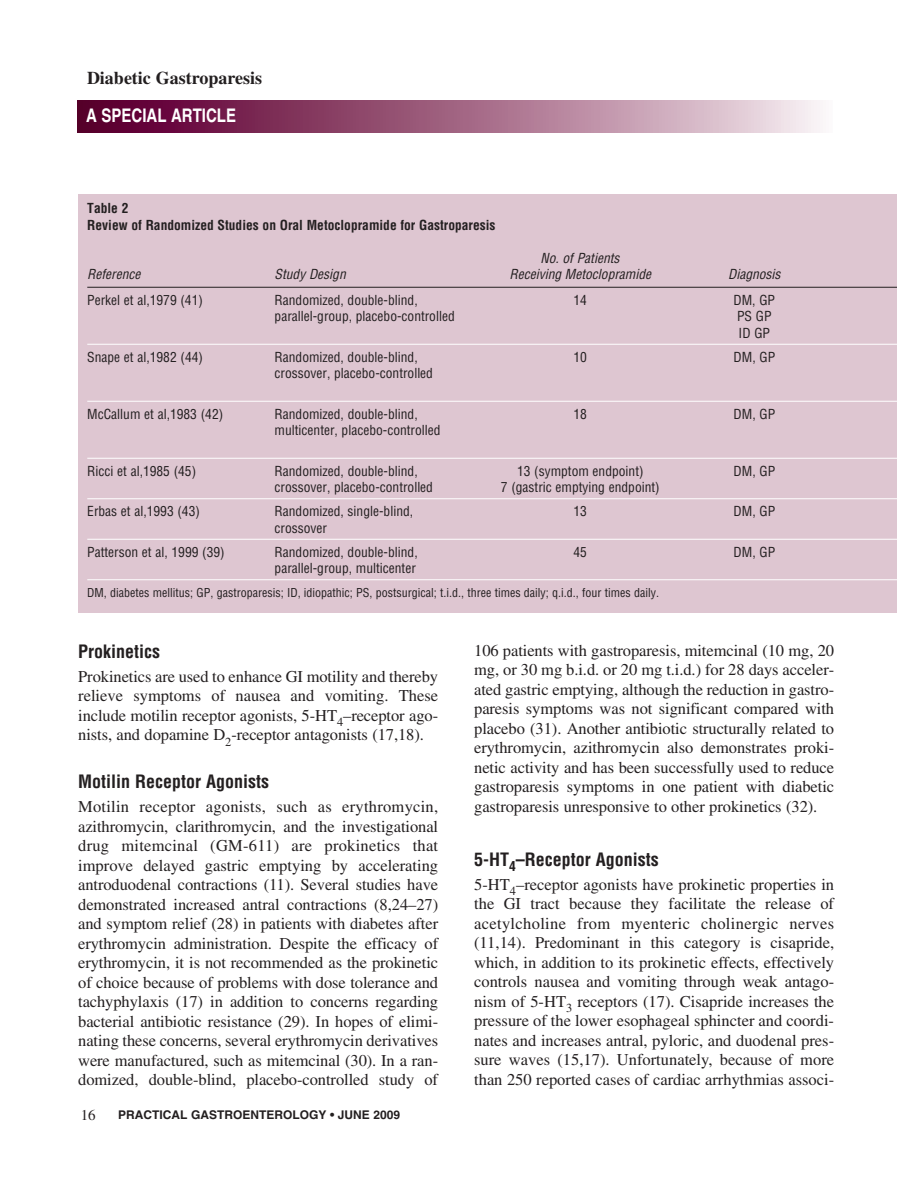
<style>
.page{position:relative;width:918px;height:1188px;background:#fff}
.page>*{position:absolute;margin:0;border:0;box-sizing:border-box;transform-origin:0 0}
.t1{font:700 18.75px "Helvetica";color:#fff;scale:.8 1}
.t2{font:700 condensed 18px "Helvetica";color:#231f20}
.t3{font:700 18px "Times";color:#231f20}
.t4{font:16.5px/19.5px "Times";letter-spacing:-.005em;color:#231f20;text-align:justify}
.t5{font:15px "Times";color:#231f20}
.t6{font:condensed 13.5px/16.5px "Helvetica";color:#231f20}
.t7{font:700 condensed 13.5px/16.5px "Helvetica";color:#231f20}
.t8{font:italic condensed 13.5px "Helvetica";color:#231f20}
.t9{font:condensed 12px "Helvetica";color:#231f20}
.t10{font:700 12px "Helvetica";color:#231f20}
</style>
<div class="page">
<div style="left:78px;top:101px;width:754px;height:31px;background:linear-gradient(to right,#520021,#f5e8ed)"></div>
<div style="left:78px;top:194px;width:819px;height:419px;background:#dec6d1"></div>
<hr style="left:87px;top:287px;width:810px;height:1px;background:#231f20">
<hr style="left:87px;top:344px;width:810px;height:1px;background:#fff">
<hr style="left:87px;top:401px;width:810px;height:1px;background:#fff">
<hr style="left:87px;top:458px;width:810px;height:1px;background:#fff">
<hr style="left:87px;top:498px;width:810px;height:1px;background:#fff">
<hr style="left:87px;top:539px;width:810px;height:1px;background:#fff">
<hr style="left:87px;top:579px;width:810px;height:1px;background:#fff">
<p class="t3" style="left:87px;top:71px;width:177px">Diabetic Gastroparesis</p>
<p class="t1" style="left:86px;top:109px;width:189px">A SPECIAL ARTICLE</p>
<p class="t7" style="left:87px;top:201px;width:410px">Table 2<br>Review of Randomized Studies on Oral Metoclopramide for Gastroparesis</p>
<p class="t8" style="left:540px;top:253px;width:83px">No. of Patients</p>
<p class="t8" style="left:87px;top:269px;width:57px">Reference</p>
<p class="t8" style="left:275px;top:269px;width:75px">Study Design</p>
<p class="t8" style="left:510px;top:269px;width:146px">Receiving Metoclopramide</p>
<p class="t8" style="left:728px;top:269px;width:57px">Diagnosis</p>
<p class="t6" style="left:87px;top:293px;width:117px">Perkel et al,1979 (41)</p>
<p class="t6" style="left:275px;top:293px;width:145px">Randomized, double-blind,</p>
<p class="t6" style="left:574px;top:293px;width:15px">14</p>
<p class="t6" style="left:734px;top:293px;width:43px">DM, GP</p>
<p class="t6" style="left:275px;top:309px;width:182px">parallel-group, placebo-controlled</p>
<p class="t6" style="left:737px;top:309px;width:36px">PS GP<br>ID GP</p>
<p class="t6" style="left:87px;top:350px;width:117px">Snape et al,1982 (44)</p>
<p class="t6" style="left:275px;top:350px;width:145px">Randomized, double-blind,</p>
<p class="t6" style="left:574px;top:350px;width:15px">10</p>
<p class="t6" style="left:734px;top:350px;width:43px">DM, GP</p>
<p class="t6" style="left:275px;top:366px;width:160px">crossover, placebo-controlled</p>
<p class="t6" style="left:87px;top:407px;width:137px">McCallum et al,1983 (42)</p>
<p class="t6" style="left:275px;top:407px;width:145px">Randomized, double-blind,</p>
<p class="t6" style="left:574px;top:407px;width:15px">18</p>
<p class="t6" style="left:734px;top:407px;width:43px">DM, GP</p>
<p class="t6" style="left:275px;top:423px;width:167px">multicenter, placebo-controlled</p>
<p class="t6" style="left:87px;top:464px;width:110px">Ricci et al,1985 (45)</p>
<p class="t6" style="left:275px;top:464px;width:145px">Randomized, double-blind,</p>
<p class="t6" style="left:517px;top:464px;width:128px">13 (symptom endpoint)</p>
<p class="t6" style="left:734px;top:464px;width:43px">DM, GP</p>
<p class="t6" style="left:275px;top:480px;width:160px">crossover, placebo-controlled</p>
<p class="t6" style="left:501px;top:480px;width:160px">7 (gastric emptying endpoint)</p>
<p class="t6" style="left:87px;top:504px;width:114px">Erbas et al,1993 (43)</p>
<p class="t6" style="left:275px;top:504px;width:140px">Randomized, single-blind,</p>
<p class="t6" style="left:574px;top:504px;width:15px">13</p>
<p class="t6" style="left:734px;top:504px;width:43px">DM, GP</p>
<p class="t6" style="left:275px;top:521px;width:54px">crossover</p>
<p class="t6" style="left:87px;top:545px;width:139px">Patterson et al, 1999 (39)</p>
<p class="t6" style="left:275px;top:545px;width:145px">Randomized, double-blind,</p>
<p class="t6" style="left:574px;top:545px;width:15px">45</p>
<p class="t6" style="left:734px;top:545px;width:43px">DM, GP</p>
<p class="t6" style="left:275px;top:561px;width:143px">parallel-group, multicenter</p>
<p class="t9" style="left:87px;top:588px;width:573px">DM, diabetes mellitus; GP, gastroparesis; ID, idiopathic; PS, postsurgical; t.i.d., three times daily; q.i.d., four times daily.</p>
<p class="t2" style="left:78px;top:644px;width:83px">Prokinetics</p>
<p class="t4" style="left:78px;top:668px;width:362px">Prokinetics are used to enhance GI motility and thereby relieve symptoms of nausea and vomiting. These include motilin receptor agonists, 5-HT<sub>4</sub>–receptor ago&shy;nists, and dopamine D<sub>2</sub>-receptor antagonists (17,18).</p>
<p class="t2" style="left:78px;top:775px;width:192px">Motilin Receptor Agonists</p>
<p class="t4" style="left:78px;top:799px;width:362px">Motilin receptor agonists, such as erythromycin, azithromycin, clarithromycin, and the investigational drug mitemcinal (GM-611) are prokinetics that improve delayed gastric emptying by accelerating antroduodenal contractions (11). Several studies have demonstrated increased antral contractions (8,24–27) and symptom relief (28) in patients with diabetes after erythromycin administration. Despite the efficacy of erythromycin, it is not recommended as the prokinetic of choice because of problems with dose tolerance and tachyphylaxis (17) in addition to concerns regarding bacterial antibiotic resistance (29). In hopes of elimi&shy;nating these concerns, several erythromycin derivatives were manufactured, such as mitemcinal (30). In a ran&shy;domized, double-blind, placebo-controlled study of</p>
<p class="t5" style="left:81px;top:1109px;width:16px">16</p>
<p class="t10" style="left:118px;top:1110px;width:284px">PRACTICAL GASTROENTEROLOGY • JUNE 2009</p>
<p class="t4" style="left:474px;top:642px;width:362px">106 patients with gastroparesis, mitemcinal (10 mg, 20 mg, or 30 mg b.i.d. or 20 mg t.i.d.) for 28 days acceler&shy;ated gastric emptying, although the reduction in gastro&shy;paresis symptoms was not significant compared with placebo (31). Another antibiotic structurally related to erythromycin, azithromycin also demonstrates proki&shy;netic activity and has been successfully used to reduce gastroparesis symptoms in one patient with diabetic gastroparesis unresponsive to other prokinetics (32).</p>
<p class="t2" style="left:474px;top:852px;width:186px">5-HT<sub>4</sub>–Receptor Agonists</p>
<p class="t4" style="left:474px;top:876px;width:362px">5-HT<sub>4</sub>–receptor agonists have prokinetic properties in the GI tract because they facilitate the release of acetylcholine from myenteric cholinergic nerves (11,14). Predominant in this category is cisapride, which, in addition to its prokinetic effects, effectively controls nausea and vomiting through weak antago&shy;nism of 5-HT<sub>3</sub> receptors (17). Cisapride increases the pressure of the lower esophageal sphincter and coordi&shy;nates and increases antral, pyloric, and duodenal pres&shy;sure waves (15,17). Unfortunately, because of more than 250 reported cases of cardiac arrhythmias associ-</p>
</div>
